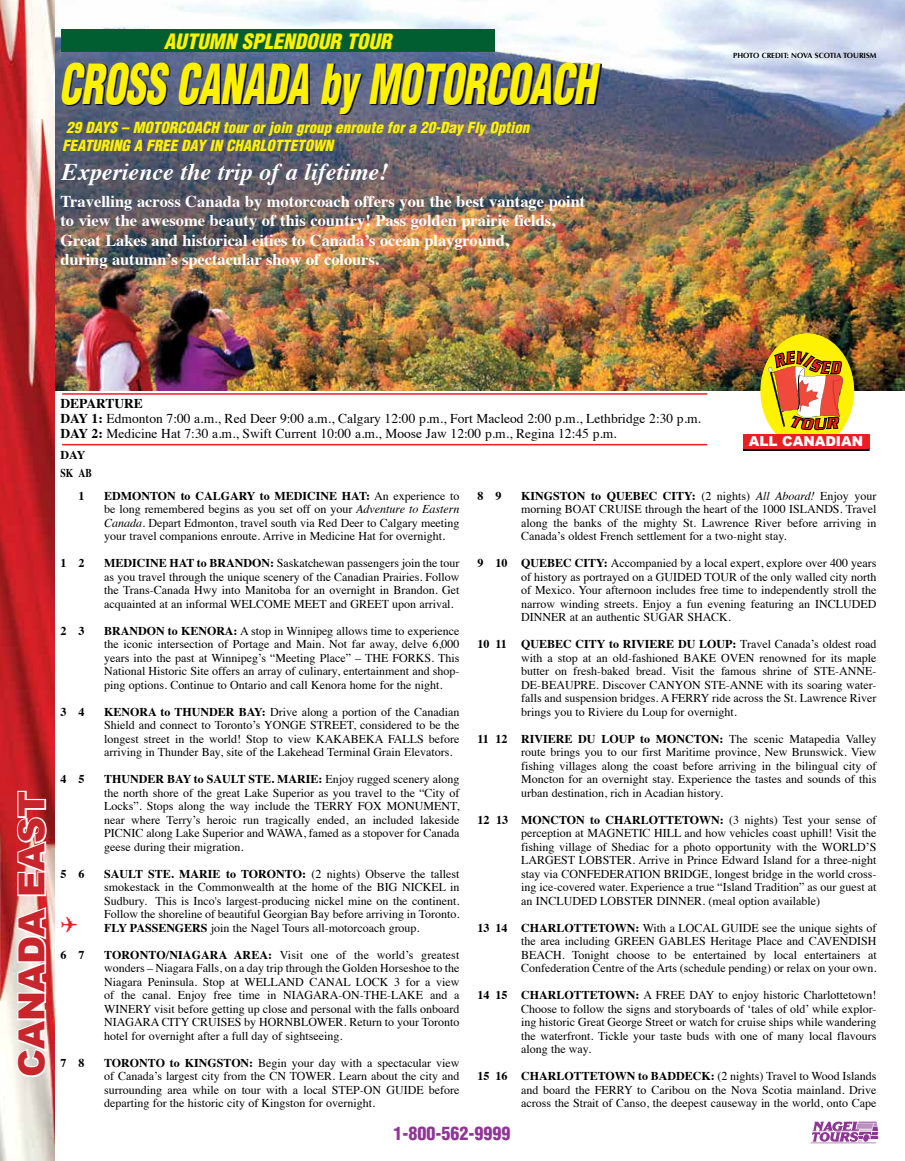
<style>
.page{position:relative;width:905px;height:1161px;background:#fff}
.page>*{position:absolute;margin:0;border:0;box-sizing:border-box;transform-origin:0 0}
.t1{font:italic 900 condensed 54px "Helvetica";letter-spacing:-.01em;color:#fff200;scale:.75 1}
.t2{font:900 36px "Arial";color:#c9252c}
.t3{font:italic 700 24px "Times";color:#fff}
.t4{font:italic 900 condensed 20.7px "Helvetica";color:#fff200}
.t5{font:900 condensed 18px "Helvetica";color:#8f3694}
.t6{font:700 16.5px/19.5px "Times";letter-spacing:-.005em;color:#fff}
.t7{font:italic 900 condensed 15px/18px "Helvetica";color:#fff200}
.t8{font:900 13.65px "Arial";color:#fff}
.t9{font:13.5px/15px "Times";color:#000}
.t10{font:12px/13.5px "Times";color:#000;text-align:justify}
.t11{font:700 12px/18px "Times";color:#000}
.t12{font:700 7.5px "Optima";color:#000}
.s1{font-weight:700}
.s2{font-style:italic}
</style>
<div class="page">
<hr style="left:810px;top:1143px;width:65px;height:1px;background:#8f3694">
<svg style="left:812px;top:1122px;width:66px;height:20px"></svg>
<img style="left:54px;top:0;width:850px;height:390px">
<img style="left:0;top:0;width:54px;height:1161px">
<svg style="left:15px;top:905px;width:34px;height:174px"></svg>
<svg style="left:15px;top:789px;width:33px;height:109px"></svg>
<svg style="left:63px;top:63px;width:538px;height:52px;background:#2f3445"></svg>
<div style="left:61px;top:29px;width:433px;height:23px;background:#005e30"></div>
<div style="left:760px;top:334px;width:93px;height:114px;background:#fff200;border-radius:50%"></div>
<img style="left:768px;top:335px;width:75px;height:95px">
<svg style="left:743px;top:448px;width:126px;height:3px"></svg>
<div style="left:742px;top:434px;width:127px;height:14px;background:#ed1d24"></div>
<hr style="left:62px;top:393px;width:645px;height:2px;background:#ed1d24">
<hr style="left:62px;top:444px;width:645px;height:1px;background:#ed1d24">
<h3 class="t4" style="left:164px;top:28px;width:48px">Au tumn</h3>
<h3 class="t4" style="left:242px;top:28px;width:34px">Splend</h3>
<h3 class="t4" style="left:306px;top:28px;width:87px">our Tour</h3>
<h1 class="t1" style="left:59px;top:50px;width:31px">CROSS</h1>
<h1 class="t1" style="left:176px;top:50px;width:328px">CA NADA by MOTORCOACH</h1>
<p class="t7" style="left:62px;top:118px;width:468px">29 Days – Motorcoach tour or join group enroute for a 20-Day Fly Option<br>FEATURING A FREE DAY IN CHAR</p>
<p class="t7" style="left:260px;top:136px;width:75px">LOTTETOWN</p>
<h3 class="t3" style="left:62px;top:150px;width:328px">Experience the trip of a lifetime!</h3>
<p class="t6" style="left:60px;top:189px;width:526px">Travelling across Canada by motorcoach offers you the best vantage point to view the awesome beauty of this country! Pass golden prairie fields, Great Lakes and historical cities to Canada’s ocean playground,<br>during autumn’s spectacular show of colours.</p>
<p class="t12" style="left:733px;top:51px;width:145px">PHOTO CREDIT: NOVA SCOTIA TOURISM</p>
<h2 class="t2" style="left:12px;top:1077px;width:288px;rotate:-90deg">CANADA EAST</h2>
<p class="t9" style="left:60px;top:394px;width:642px"><span class="s1">DEPARTURE<br>DAY 1:</span> Edmonton 7:00 a.m., Red Deer 9:00 a.m., Calgary 12:00 p.m., Fort Macleod 2:00 p.m., Lethbridge 2:30 p.m.<br><span class="s1">DAY 2:</span> Medicine Hat 7:30 a.m., Swift Current 10:00 a.m., Moose Jaw 12:00 p.m., Regina 12:45 p.m.</p>
<p class="t8" style="left:748px;top:434px;width:116px">ALL CANADIAN</p>
<p class="t11" style="left:61px;top:445px;width:33px">DAY<br>SK AB</p>
<p class="t11" style="left:79px;top:485px;width:7px">1</p>
<p class="t10" style="left:104px;top:488px;width:357px"><span class="s1">EDMONTON to CALGARY to MEDICINE HAT:</span> An experience to be long remembered begins as you set off on your <span class="s2">Adventure to Eastern Canada</span>. Depart Edmonton, travel south via Red Deer to Calgary meeting your travel companions enroute. Arrive in Medicine Hat for overnight.</p>
<p class="t11" style="left:61px;top:553px;width:25px">1 2</p>
<p class="t10" style="left:104px;top:555px;width:357px"><span class="s1">MEDICINE HAT to BRANDON:</span> Saskatchewan passengers join the tour as you travel through the unique scenery of the Canadian Prairies. Follow the Trans-Canada Hwy into Manitoba for an overnight in Brandon. Get acquainted at an informal WELCOME MEET and GREET upon arrival.</p>
<p class="t11" style="left:61px;top:620px;width:25px">2 3</p>
<p class="t10" style="left:104px;top:623px;width:357px"><span class="s1">BRANDON to KENORA:</span> A stop in Winnipeg allows time to experience the iconic intersection of Portage and Main. Not far away, delve 6,000 years into the past at Winnipeg’s “Meeting Place” – THE FORKS. This National Historic Site offers an array of culinary, entertainment and shop&shy;ping options. Continue to Ontario and call Kenora home for the night.</p>
<p class="t11" style="left:61px;top:701px;width:25px">3 4</p>
<p class="t10" style="left:104px;top:704px;width:357px"><span class="s1">KENORA to THUNDER BAY:</span> Drive along a portion of the Canadian Shield and connect to Toronto’s YONGE STREET, considered to be the longest street in the world! Stop to view KAKABEKA FALLS before arriving in Thunder Bay, site of the Lakehead Terminal Grain Elevators.</p>
<p class="t11" style="left:61px;top:769px;width:25px">4 5</p>
<p class="t10" style="left:104px;top:771px;width:357px"><span class="s1">THUNDER BAY to SAULT STE. MARIE:</span> Enjoy rugged scenery along the north shore of the great Lake Superior as you travel to the “City of Locks”. Stops along the way include the TERRY FOX MONUMENT, near where Terry’s heroic run tragically ended, an included lakeside PICNIC along Lake Superior and WAWA, famed as a stopover for Canada geese during their migration.</p>
<p class="t11" style="left:61px;top:863px;width:25px">5 6</p>
<p class="t10" style="left:104px;top:866px;width:357px"><span class="s1">SAULT STE. MARIE to TORONTO:</span> (2 nights) Observe the tallest smokestack in the Commonwealth at the home of the BIG NICKEL in Sudbury. This is Inco's largest-producing nickel mine on the continent.<br>Follow the shoreline of beautiful Georgian Bay before arriving in Toronto.<br><span class="s1">FLY PASSENGERS</span> join the Nagel Tours all-motorcoach group.</p>
<p class="t11" style="left:61px;top:944px;width:25px">6 7</p>
<p class="t10" style="left:104px;top:947px;width:357px"><span class="s1">TORONTO/NIAGARA AREA:</span> Visit one of the world’s greatest wonders – Niagara Falls, on a day trip through the Golden Horseshoe to the Niagara Peninsula. Stop at WELLAND CANAL LOCK 3 for a view of the canal. Enjoy free time in NIAGARA-ON-THE-LAKE and a WINERY visit before getting up close and personal with the falls onboard NIAGARA CITY CRUISES by HORNBLOWER. Return to your Toronto hotel for overnight after a full day of sightseeing.</p>
<p class="t11" style="left:61px;top:1052px;width:25px">7 8</p>
<p class="t10" style="left:104px;top:1055px;width:357px"><span class="s1">TORONTO to KINGSTON:</span> Begin your day with a spectacular view of Canada’s largest city from the CN TOWER. Learn about the city and surrounding area while on tour with a local STEP-ON GUIDE before departing for the historic city of Kingston for overnight.</p>
<p class="t11" style="left:477px;top:485px;width:25px">8 9</p>
<p class="t10" style="left:521px;top:488px;width:357px"><span class="s1">KINGSTON to QUEBEC CITY:</span> (2 nights) <span class="s2">All Aboard!</span> Enjoy your morning BOAT CRUISE through the heart of the 1000 ISLANDS. Travel along the banks of the mighty St. Lawrence River before arriving in Canada’s oldest French settlement for a two-night stay.</p>
<p class="t10" style="left:521px;top:555px;width:357px;text-indent:-44px"><span class="s1">9 10 QUEBEC CITY:</span> Accompanied by a local expert, explore over 400 years of history as portrayed on a GUIDED TOUR of the only walled city north of Mexico. Your afternoon includes free time to independently stroll the narrow winding streets. Enjoy a fun evening featuring an INCLUDED DINNER at an authentic SUGAR SHACK.</p>
<p class="t10" style="left:521px;top:636px;width:357px;text-indent:-44px"><span class="s1">10 11 QUEBEC CITY to RIVIERE DU LOUP:</span> Travel Canada’s oldest road with a stop at an old-fashioned BAKE OVEN renowned for its maple butter on fresh-baked bread. Visit the famous shrine of STE-ANNE-DE-BEAUPRE. Discover CANYON STE-ANNE with its soaring water&shy;falls and suspension bridges. A FERRY ride across the St. Lawrence River brings you to Riviere du Loup for overnight.</p>
<p class="t10" style="left:521px;top:731px;width:357px;text-indent:-44px"><span class="s1">11 12 RIVIERE DU LOUP to MONCTON:</span> The scenic Matapedia Valley route brings you to our first Maritime province, New Brunswick. View fishing villages along the coast before arriving in the bilingual city of Moncton for an overnight stay. Experience the tastes and sounds of this urban destination, rich in Acadian history.</p>
<p class="t10" style="left:521px;top:812px;width:357px;text-indent:-44px"><span class="s1">12 13 MONCTON to CHARLOTTETOWN:</span> (3 nights) Test your sense of perception at MAGNETIC HILL and how vehicles coast uphill! Visit the fishing village of Shediac for a photo opportunity with the WORLD’S LARGEST LOBSTER. Arrive in Prince Edward Island for a three-night stay via CONFEDERATION BRIDGE, longest bridge in the world cross&shy;ing ice-covered water. Experience a true “Island Tradition” as our guest at an INCLUDED LOBSTER DINNER. (meal option available)</p>
<p class="t10" style="left:521px;top:920px;width:357px;text-indent:-44px"><span class="s1">13 14 CHARLOTTETOWN:</span> With a LOCAL GUIDE see the unique sights of the area including GREEN GABLES Heritage Place and CAVENDISH BEACH. Tonight choose to be entertained by local entertainers at Confederation Centre of the Arts (schedule pending) or relax on your own.</p>
<p class="t10" style="left:521px;top:987px;width:357px;text-indent:-44px"><span class="s1">14 15 CHARLOTTETOWN:</span> A FREE DAY to enjoy historic Charlottetown!<br>Choose to follow the signs and storyboards of ‘tales of old’ while explor&shy;ing historic Great George Street or watch for cruise ships while wandering the waterfront. Tickle your taste buds with one of many local flavours along the way.</p>
<p class="t10" style="left:521px;top:1068px;width:357px;text-indent:-44px"><span class="s1">15 16 CHARLOTTETOWN to BADDECK:</span> (2 nights) Travel to Wood Islands and board the FERRY to Caribou on the Nova Scotia mainland. Drive across the Strait of Canso, the deepest causeway in the world, onto Cape</p>
<h3 class="t5" style="left:393px;top:1122px;width:118px">1-800-562-9999</h3>
</div>
